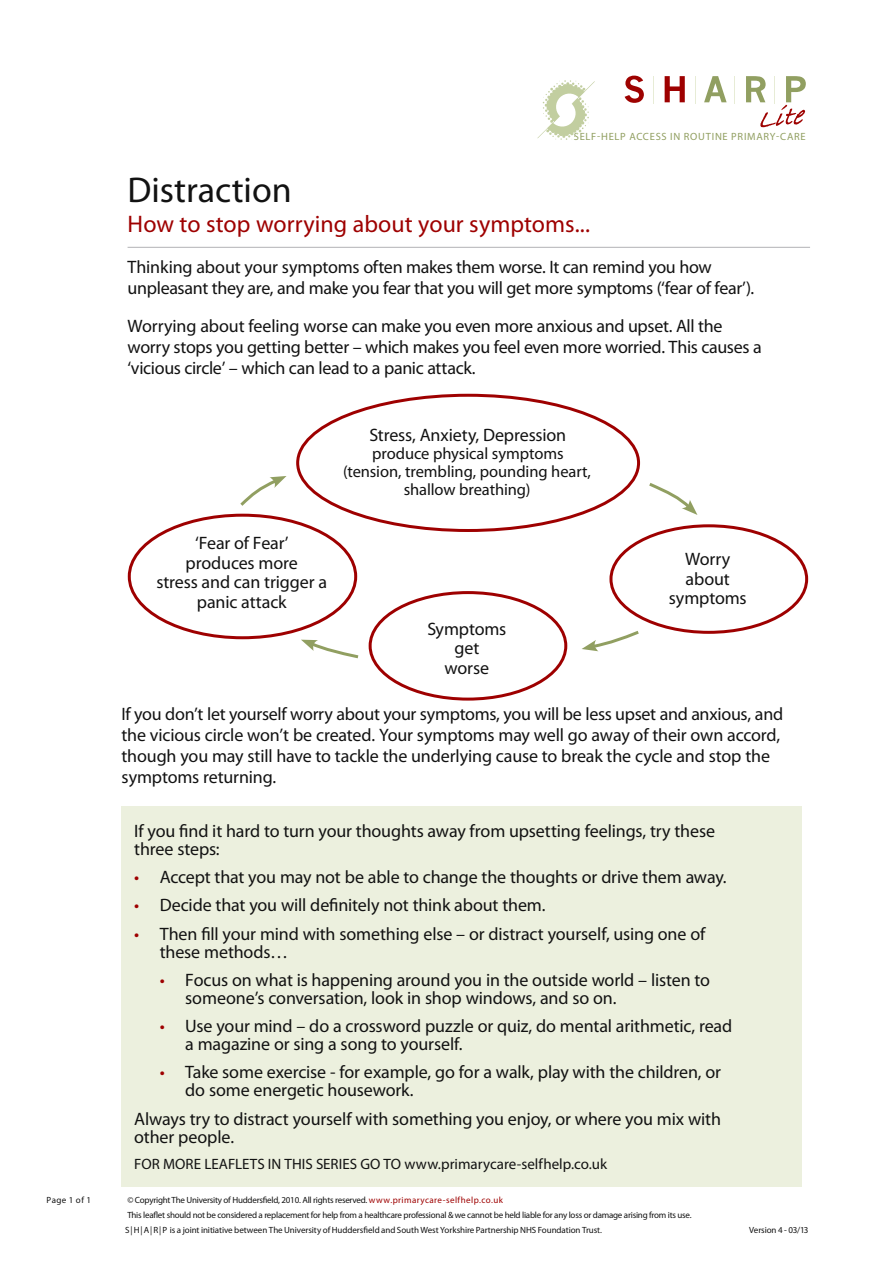
<style>
.page{position:relative;width:893px;height:1263px;background:#fff}
.page>*{position:absolute;margin:0;border:0;box-sizing:border-box;transform-origin:0 0}
.t1{font:36px "Myriad Pro";color:#121212}
.t2{font:24px "Myriad Pro";letter-spacing:.01em;color:#9e0000}
.t3{font:18px/19.5px "Myriad Pro";letter-spacing:-.01em;color:#121212}
.t4{font:16.5px/18px "Myriad Pro";letter-spacing:-.005em;color:#121212;text-align:center}
.t5{font:15px "Myriad Pro";letter-spacing:.005em;color:#121212}
.t6{font:10.5px "Myriad Pro";letter-spacing:.07em;color:#919f61}
.t7{font:9px/15px "Myriad Pro";letter-spacing:-.025em;color:#121212}
.s1{color:#9e0000}
</style>
<div class="page">
<svg style="left:625px;top:76px;width:19px;height:27px"></svg>
<svg style="left:653px;top:76px;width:1px;height:27px"></svg>
<svg style="left:665px;top:76px;width:20px;height:26px"></svg>
<svg style="left:695px;top:76px;width:1px;height:27px"></svg>
<svg style="left:704px;top:76px;width:23px;height:26px"></svg>
<svg style="left:734px;top:76px;width:1px;height:27px"></svg>
<svg style="left:746px;top:76px;width:60px;height:51px"></svg>
<svg style="left:537px;top:80px;width:58px;height:60px"></svg>
<hr style="left:128px;top:247px;width:682px;height:1px;background:#b2b2b6">
<div style="left:122px;top:806px;width:680px;height:380px;background:#ecf0de"></div>
<div style="left:128px;top:514px;width:229px;height:125px;border:3px solid #9e0000;border-radius:50%"></div>
<div style="left:609px;top:524px;width:199px;height:110px;border:3px solid #9e0000;border-radius:50%"></div>
<div style="left:369px;top:591px;width:198px;height:110px;border:3px solid #9e0000;border-radius:50%"></div>
<svg style="left:240px;top:476px;width:47px;height:30px"></svg>
<svg style="left:649px;top:483px;width:48px;height:32px"></svg>
<svg style="left:582px;top:631px;width:57px;height:20px"></svg>
<svg style="left:301px;top:640px;width:58px;height:19px"></svg>
<p class="t6" style="left:574px;top:130px;width:214px">Self-Help Access in Routine Primary-Car</p>
<p class="t6" style="left:800px;top:130px;width:7px">e</p>
<h1 class="t1" style="left:128px;top:168px;width:166px">Distraction</h1>
<h2 class="t2" style="left:128px;top:209px;width:464px">How to stop worrying about your symptoms...</h2>
<p class="t3" style="left:128px;top:256px;width:628px;line-height:21px">Thinking about your symptoms often makes them worse. It can remind you how unpleasant they are, and make you fear that you will get more symptoms (‘fear of fear’).</p>
<p class="t3" style="left:128px;top:315px;width:636px;line-height:21px">Worrying about feeling worse can make you even more anxious and upset. All the worry stops you getting better – which makes you feel even more worried. This causes a ‘vicious circle’ – which can lead to a panic attack.</p>
<p class="t3" style="left:156px;top:533px;width:172px;text-align:center">‘Fear of Fear’<br>produces more<br>stress and can trigger a panic attack</p>
<p class="t3" style="left:369px;top:425px;width:198px">Stress, Anxiety, Depression</p>
<p class="t4" style="left:343px;top:444px;width:249px">produce physical symptoms (tension, trembling, pounding heart, shallow breathing)</p>
<p class="t3" style="left:427px;top:619px;width:80px;text-align:center">Symptoms get<br>worse</p>
<p class="t3" style="left:669px;top:549px;width:79px;text-align:center">Worry about symptoms</p>
<p class="t3" style="left:121px;top:703px;width:663px;line-height:21px">If you don’t let yourself worry about your symptoms, you will be less upset and anxious, and the vicious circle won’t be created. Your symptoms may well go away of their own accord, though you may still have to tackle the underlying cause to break the cycle and stop the symptoms returning.</p>
<p class="t3" style="left:134px;top:821px;width:582px;line-height:18px">If you find it hard to turn your thoughts away from upsetting feelings, try these three steps:</p>
<p class="t3" style="left:134px;top:867px;width:594px"><span class="s1">•</span> Accept that you may not be able to change the thoughts or drive them away.</p>
<p class="t3" style="left:134px;top:895px;width:413px"><span class="s1">•</span> Decide that you will definitely not think about them.</p>
<p class="t3" style="left:160px;top:924px;width:548px;line-height:18px;text-indent:-26px"><span class="s1">•</span> Then fill your mind with something else – or distract yourself, using one of these methods…</p>
<p class="t3" style="left:185px;top:970px;width:526px;line-height:18px;text-indent:-26px"><span class="s1">•</span> Focus on what is happening around you in the outside world – listen to someone’s conversation, look in shop windows, and so on.</p>
<p class="t3" style="left:185px;top:1017px;width:548px;line-height:18px;text-indent:-26px"><span class="s1">•</span> Use your mind – do a crossword puzzle or quiz, do mental arithmetic, read a magazine or sing a song to yourself.</p>
<p class="t3" style="left:185px;top:1063px;width:537px;line-height:18px;text-indent:-26px"><span class="s1">•</span> Take some exercise - for example, go for a walk, play with the children, or do some energetic housework.</p>
<p class="t3" style="left:134px;top:1109px;width:588px;line-height:18px">Always try to distract yourself with something you enjoy, or where you mix with other people.</p>
<p class="t5" style="left:134px;top:1155px;width:102px">FOR MORELEAFLET</p>
<p class="t5" style="left:257px;top:1155px;width:351px">S IN THIS SERIES GO TO www.primarycare-selfhelp.co.uk</p>
<p class="t7" style="left:47px;top:1192px;width:46px">Page 1 of 1</p>
<p class="t7" style="left:125px;top:1192px;width:568px">© Copyright The University of Huddersfield, 2010. All rights reserved. <span class="s1">www.primarycare-selfhelp.co.uk<br></span>This leaflet should not be considered a replacement for help from a healthcare professional &amp; we cannot be held liable for any loss or damage arising from its use.<br>S|H|A|R|P is a joint initiative between The University of Huddersfield and South West Yorkshire Partnership NHS Foundation Trust.</p>
<p class="t7" style="left:749px;top:1222px;width:61px">Version 4 - 03/13</p>
</div>
